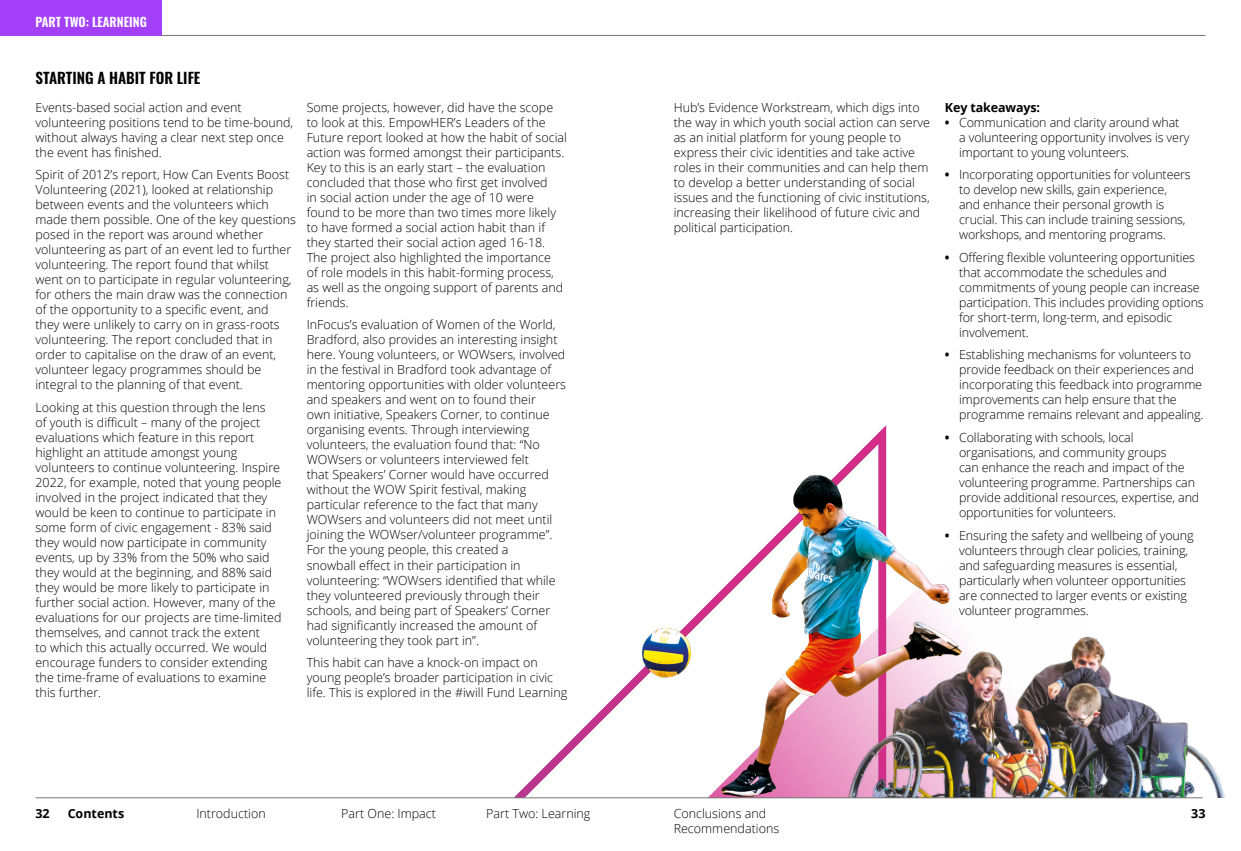
<style>
.page{position:relative;width:1241px;height:851px;background:#fff}
.page>*{position:absolute;margin:0;border:0;box-sizing:border-box;transform-origin:0 0}
.t1{font:600 15px "Oswald";color:#000}
.t2{font:300 12.5px/15px "Open Sans";color:#000}
.t3{font:700 12.5px "Open Sans";letter-spacing:-.01em;color:#000}
.t4{font:600 12.5px "Oswald";letter-spacing:-.005em;color:#fff}
.s1{font-weight:700}
</style>
<div class="page">
<hr style="left:0;top:35px;width:1205px;height:1px;background:#767676">
<div style="left:0;top:0;width:161px;height:36px;background:#a43ff9"></div>
<img style="left:514px;top:425px;width:435px;height:372px">
<img style="left:828px;top:589px;width:397px;height:209px">
<hr style="left:35px;top:797px;width:1167px;height:1px;background:#767676">
<p class="t4" style="left:35px;top:10px;width:113px">PART TWO: LEARNEING</p>
<p class="t1" style="left:35px;top:65px;width:166px">STARTING A HABIT FOR LIFE</p>
<p class="t2" style="left:35px;top:99px;width:259px">Events-based social action and event volunteering positions tend to be time-bound, without always having a clear next step once the event has finished.</p>
<p class="t2" style="left:35px;top:167px;width:262px">Spirit of 2012’s report, How Can Events Boost Volunteering (2021), looked at relationship between events and the volunteers which made them possible. One of the key questions posed in the report was around whether volunteering as part of an event led to further volunteering. The report found that whilst went on to participate in regular volunteering, for others the main draw was the connection of the opportunity to a specific event, and<br>they were unlikely to carry on in grass-roots volunteering. The report concluded that in order to capitalise on the draw of an event, volunteer legacy programmes should be integral to the planning of that event.</p>
<p class="t2" style="left:35px;top:399px;width:247px">Looking at this question through the lens<br>of youth is difficult – many of the project evaluations which feature in this report highlight an attitude amongst young volunteers to continue volunteering. Inspire 2022, for example, noted that young people involved in the project indicated that they would be keen to continue to participate in some form of civic engagement - 83% said they would now participate in community events, up by 33% from the 50% who said they would at the beginning, and 88% said they would be more likely to participate in further social action. However, many of the evaluations for our projects are time-limited themselves, and cannot track the extent<br>to which this actually occurred. We would encourage funders to consider extending the time-frame of evaluations to examine this further.</p>
<p class="t2" style="left:306px;top:99px;width:262px">Some projects, however, did have the scope to look at this. EmpowHER’s Leaders of the Future report looked at how the habit of social action was formed amongst their participants.<br>Key to this is an early start – the evaluation concluded that those who first get involved<br>in social action under the age of 10 were found to be more than two times more likely to have formed a social action habit than if they started their social action aged 16-18.<br>The project also highlighted the importance<br>of role models in this habit-forming process, as well as the ongoing support of parents and friends.</p>
<p class="t2" style="left:306px;top:317px;width:261px">InFocus’s evaluation of Women of the World, Bradford, also provides an interesting insight here. Young volunteers, or WOWsers, involved in the festival in Bradford took advantage of mentoring opportunities with older volunteers and speakers and went on to found their<br>own initiative, Speakers Corner, to continue organising events. Through interviewing volunteers, the evaluation found that: “No WOWsers or volunteers interviewed felt<br>that Speakers’ Corner would have occurred without the WOW Spirit festival, making particular reference to the fact that many WOWsers and volunteers did not meet until joining the WOWser/volunteer programme”.<br>For the young people, this created a<br>snowball effect in their participation in volunteering: “WOWsers identified that while they volunteered previously through their schools, and being part of Speakers’ Corner had significantly increased the amount of volunteering they took part in”.</p>
<p class="t2" style="left:306px;top:654px;width:262px">This habit can have a knock-on impact on young people’s broader participation in civic life. This is explored in the #iwill Fund Learning</p>
<p class="t2" style="left:673px;top:99px;width:258px">Hub’s Evidence Workstream, which digs into the way in which youth social action can serve as an initial platform for young people to express their civic identities and take active roles in their communities and can help them to develop a better understanding of social issues and the functioning of civic institutions, increasing their likelihood of future civic and political participation.</p>
<p class="t3" style="left:944px;top:98px;width:97px">Key takeaways:</p>
<p class="t2" style="left:958px;top:114px;width:232px;text-indent:-14px"><span class="s1">•</span> Communication and clarity around what<br>a volunteering opportunity involves is very important to young volunteers.</p>
<p class="t2" style="left:958px;top:167px;width:233px;text-indent:-14px"><span class="s1">•</span> Incorporating opportunities for volunteers to develop new skills, gain experience, and enhance their personal growth is crucial. This can include training sessions, workshops, and mentoring programs.</p>
<p class="t2" style="left:958px;top:249px;width:246px;text-indent:-14px"><span class="s1">•</span> Offering flexible volunteering opportunities that accommodate the schedules and commitments of young people can increase participation. This includes providing options for short-term, long-term, and episodic involvement.</p>
<p class="t2" style="left:958px;top:347px;width:246px;text-indent:-14px"><span class="s1">•</span> Establishing mechanisms for volunteers to provide feedback on their experiences and incorporating this feedback into programme improvements can help ensure that the programme remains relevant and appealing.</p>
<p class="t2" style="left:958px;top:429px;width:242px;text-indent:-14px"><span class="s1">•</span> Collaborating with schools, local organisations, and community groups<br>can enhance the reach and impact of the volunteering programme. Partnerships can provide additional resources, expertise, and opportunities for volunteers.</p>
<p class="t2" style="left:958px;top:527px;width:236px;text-indent:-14px"><span class="s1">•</span> Ensuring the safety and wellbeing of young volunteers through clear policies, training, and safeguarding measures is essential, particularly when volunteer opportunities are connected to larger events or existing volunteer programmes.</p>
<p class="t3" style="left:68px;top:804px;width:58px">Contents</p>
<p class="t2" style="left:196px;top:805px;width:71px">Introduction</p>
<p class="t2" style="left:341px;top:805px;width:96px">Part One: Impact</p>
<p class="t2" style="left:486px;top:805px;width:106px">Part Two: Learning</p>
<p class="t2" style="left:673px;top:805px;width:107px">Conclusions and<br>Recommendations</p>
<p class="t3" style="left:35px;top:804px;width:16px">32</p>
<p class="t3" style="left:1190px;top:804px;width:16px">33</p>
</div>
